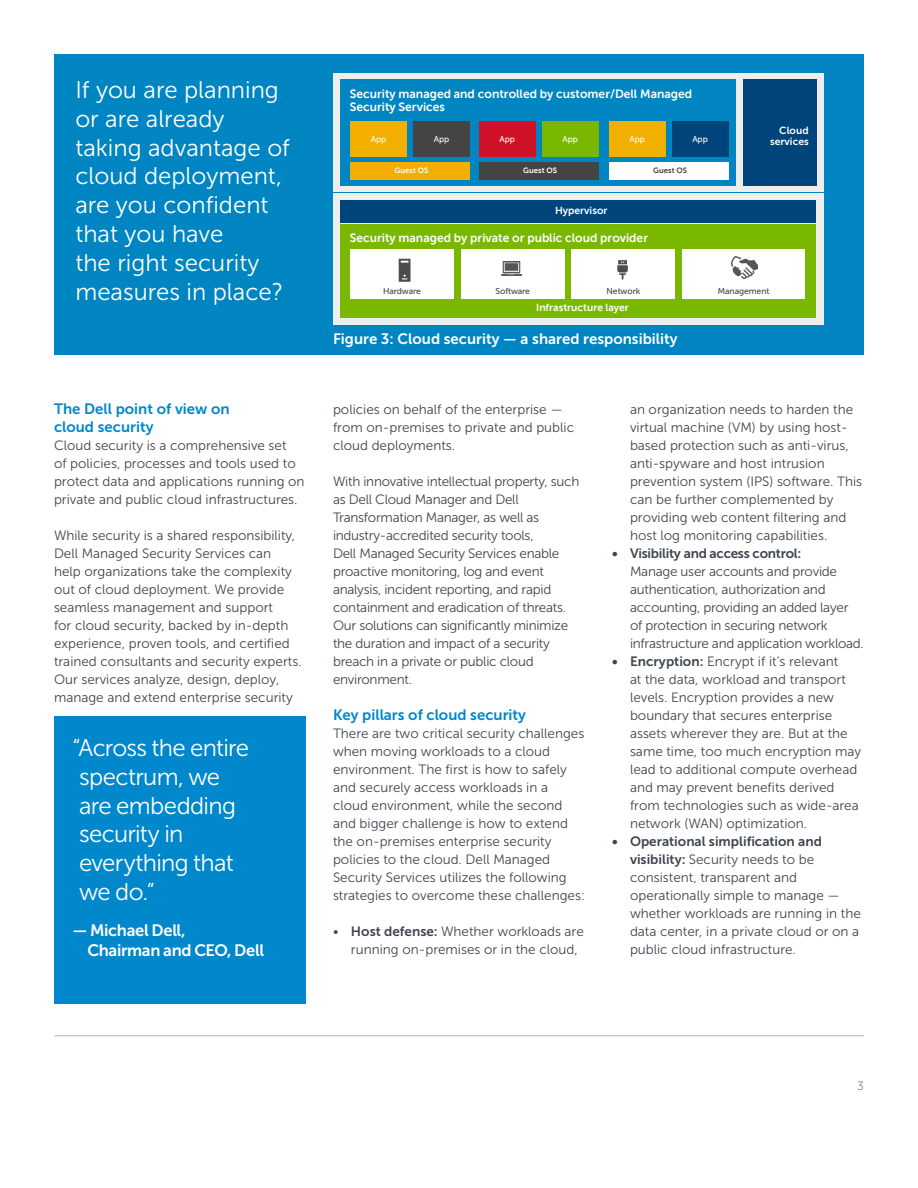
<style>
.page{position:relative;width:918px;height:1188px;background:#fff}
.page>*{position:absolute;margin:0;border:0;box-sizing:border-box;transform-origin:0 0}
.t1{font:24px/28.8px "Museo Sans For Dell 300";color:#fff}
.t2{font:24px/28.8px "Museo Sans For Dell 300";letter-spacing:-.03em;color:#fff}
.t3{font:16.5px/19.8px "Museo Sans For Dell 700";letter-spacing:-.02em;color:#fff}
.t4{font:15px/18px "Museo Sans For Dell 700";color:#0087cc}
.t5{font:15px "Museo Sans For Dell 700";color:#fff}
.t6{font:13.5px/18px "Museo Sans For Dell 300";color:#3f454f}
.t7{font:13.5px/18px "Museo Sans For Dell 300";letter-spacing:-.02em;color:#3f454f}
.t8{font:13.5px "Museo Sans For Dell 700";letter-spacing:-.005em;color:#3f454f}
.t9{font:700 12px/13px "Museo Sans For Dell";color:#fff}
.t10{font:12px "Museo Sans For Dell 100";color:#474a53}
.t11{font:700 10.35px "Museo Sans For Dell";color:#fff}
.t12{font:10.35px/11.1px "Museo Sans For Dell 700";color:#fff;text-align:right}
.t13{font:8.55px "Museo Sans For Dell 500";letter-spacing:-.01em;color:#444}
.t14{font:8.55px "Museo Sans For Dell 500";letter-spacing:-.01em;color:#fff}
.t15{font:700 7.65px "Museo Sans For Dell";color:#fff}
.t16{font:700 7.65px "Museo Sans For Dell";color:#444}
.s1{font-family:"Museo Sans For Dell 700"}
</style>
<div class="page">
<hr style="left:54px;top:1035px;width:810px;height:1px;background:#aeb3b8">
<div style="left:54px;top:55px;width:810px;height:300px;background:#0085c3"></div>
<div style="left:54px;top:716px;width:252px;height:287px;background:#0087cc"></div>
<div style="left:333px;top:194px;width:491px;height:131px;background:#eee"></div>
<div style="left:340px;top:200px;width:476px;height:23px;background:#00447c"></div>
<div style="left:333px;top:74px;width:491px;height:118px;background:#eee"></div>
<div style="left:340px;top:80px;width:396px;height:106px;background:#0085c3"></div>
<div style="left:743px;top:80px;width:73px;height:106px;background:#00447c"></div>
<div style="left:350px;top:163px;width:120px;height:17px;background:#f2af00"></div>
<div style="left:350px;top:121px;width:57px;height:36px;background:#f2af00"></div>
<div style="left:413px;top:121px;width:57px;height:36px;background:#444"></div>
<div style="left:479px;top:163px;width:119px;height:17px;background:#444"></div>
<div style="left:479px;top:121px;width:56px;height:36px;background:#ce1126"></div>
<div style="left:542px;top:121px;width:56px;height:36px;background:#7ab800"></div>
<div style="left:609px;top:163px;width:119px;height:17px;background:#fff"></div>
<div style="left:609px;top:121px;width:56px;height:36px;background:#f2af00"></div>
<div style="left:672px;top:121px;width:56px;height:36px;background:#00447c"></div>
<div style="left:340px;top:225px;width:476px;height:93px;background:#7ab800"></div>
<div style="left:350px;top:249px;width:104px;height:50px;background:#fff"></div>
<div style="left:461px;top:249px;width:103px;height:50px;background:#fff"></div>
<div style="left:572px;top:249px;width:103px;height:50px;background:#fff"></div>
<div style="left:683px;top:249px;width:122px;height:50px;background:#fff"></div>
<img style="left:731px;top:256px;width:27px;height:22px">
<img style="left:501px;top:262px;width:21px;height:14px">
<svg style="left:617px;top:260px;width:11px;height:20px"></svg>
<svg style="left:399px;top:259px;width:12px;height:23px"></svg>
<h1 class="t1" style="left:75px;top:75px;width:216px">If you are planning or are already taking advantage of cloud deployment, are you confident that you have<br>the right security measures in place?</h1>
<p class="t4" style="left:54px;top:400px;width:177px">The Dell point of view on cloud security</p>
<p class="t6" style="left:54px;top:436px;width:252px">Cloud security is a comprehensive set<br>of policies, processes and tools used to protect data and applications running on private and public cloud infrastructures.</p>
<p class="t6" style="left:54px;top:526px;width:249px">While security is a shared responsibility, Dell Managed Security Services can<br>help organizations take the complexity out of cloud deployment. We provide seamless management and support<br>for cloud security, backed by in-depth experience, proven tools, and certified trained consultants and security experts.<br>Our services analyze, design, deploy, manage and extend enterprise security</p>
<h1 class="t2" style="left:72px;top:734px;width:178px">“Across the entire spectrum, we are embedding security in everything that we do.”</h1>
<p class="t3" style="left:87px;top:920px;width:178px;text-indent:-15px">— Michael Dell,<br>Chairman and CEO, Dell</p>
<p class="t9" style="left:350px;top:87px;width:344px">Security managed and controlled by customer/Dell Managed<br>Security Services</p>
<p class="t14" style="left:371px;top:134px;width:17px">App</p>
<p class="t14" style="left:434px;top:134px;width:17px">App</p>
<p class="t15" style="left:395px;top:167px;width:35px">Guest OS</p>
<p class="t14" style="left:500px;top:134px;width:17px">App</p>
<p class="t14" style="left:562px;top:134px;width:17px">App</p>
<p class="t15" style="left:523px;top:167px;width:35px">Guest OS</p>
<p class="t11" style="left:555px;top:205px;width:54px">Hypervisor</p>
<p class="t14" style="left:630px;top:134px;width:17px">App</p>
<p class="t14" style="left:692px;top:134px;width:17px">App</p>
<p class="t16" style="left:653px;top:167px;width:35px">Guest OS</p>
<p class="t9" style="left:350px;top:231px;width:300px">Security managed by private or public cloud provider</p>
<p class="t12" style="left:770px;top:125px;width:40px">Cloud services</p>
<p class="t13" style="left:383px;top:286px;width:39px">Hardware</p>
<p class="t13" style="left:495px;top:286px;width:36px">Software</p>
<p class="t13" style="left:607px;top:286px;width:35px">Network</p>
<p class="t13" style="left:718px;top:286px;width:53px">Management</p>
<p class="t11" style="left:536px;top:301px;width:94px">Infrastructure layer</p>
<p class="t5" style="left:333px;top:331px;width:346px">Figure 3: Cloud security — a shared responsibility</p>
<p class="t6" style="left:333px;top:400px;width:243px">policies on behalf of the enterprise — from on-premises to private and public cloud deployments.</p>
<p class="t7" style="left:333px;top:472px;width:248px">With innovative intellectual property, such as Dell Cloud Manager and Dell Transformation Manager, as well as industry-accredited security tools,<br>Dell Managed Security Services enable proactive monitoring, log and event analysis, incident reporting, and rapid containment and eradication of threats.<br>Our solutions can significantly minimize the duration and impact of a security breach in a private or public cloud environment.</p>
<p class="t4" style="left:333px;top:706px;width:195px">Key pillars of cloud security</p>
<p class="t6" style="left:333px;top:724px;width:253px">There are two critical security challenges when moving workloads to a cloud environment. The first is how to safely and securely access workloads in a cloud environment, while the second and bigger challenge is how to extend the on-premises enterprise security policies to the cloud. Dell Managed Security Services utilizes the following strategies to overcome these challenges:</p>
<p class="t6" style="left:351px;top:922px;width:234px;text-indent:-18px">• <span class="s1">Host defense:</span> Whether workloads are running on-premises or in the cloud,</p>
<p class="t6" style="left:630px;top:400px;width:234px">an organization needs to harden the virtual machine (VM) by using host&shy;based protection such as anti-virus, anti-spyware and host intrusion prevention system (IPS) software. This can be further complemented by providing web content filtering and host log monitoring capabilities.</p>
<p class="t8" style="left:612px;top:546px;width:191px">• Visibility and access control:</p>
<p class="t7" style="left:630px;top:562px;width:235px">Manage user accounts and provide authentication, authorization and accounting, providing an added layer of protection in securing network infrastructure and application workload.</p>
<p class="t6" style="left:630px;top:652px;width:233px;text-indent:-18px"><span class="s1">• Encryption:</span> Encrypt if it’s relevant<br>at the data, workload and transport levels. Encryption provides a new boundary that secures enterprise assets wherever they are. But at the same time, too much encryption may lead to additional compute overhead and may prevent benefits derived from technologies such as wide-area network (WAN) optimization.</p>
<p class="t8" style="left:612px;top:834px;width:211px">• Operational simplification and</p>
<p class="t6" style="left:630px;top:850px;width:232px"><span class="s1">visibility:</span> Security needs to be consistent, transparent and operationally simple to manage — whether workloads are running in the data center, in a private cloud or on a public cloud infrastructure.</p>
<p class="t10" style="left:857px;top:1080px;width:8px">3</p>
</div>
